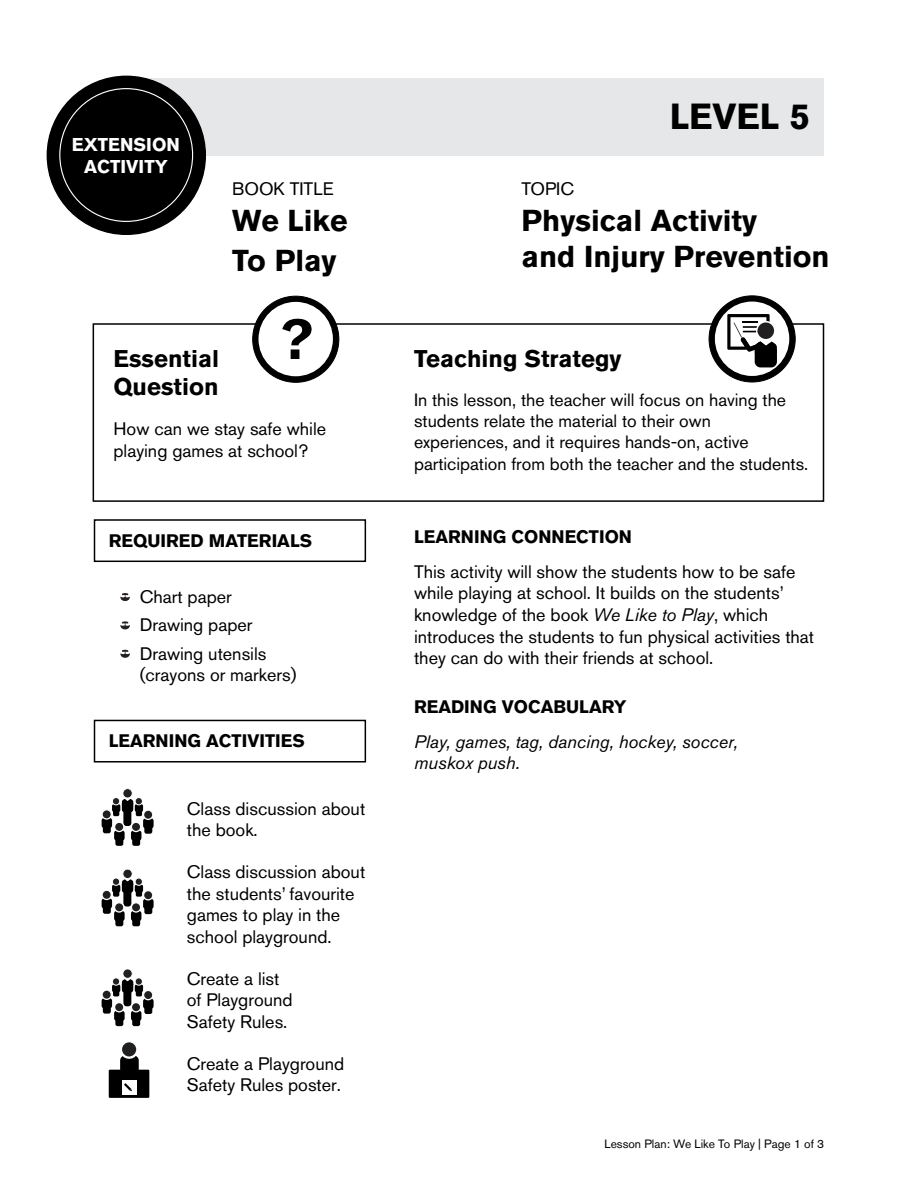
<style>
.page{position:relative;width:918px;height:1188px;background:#fff}
.page>*{position:absolute;margin:0;border:0;box-sizing:border-box;transform-origin:0 0}
.t1{font:700 61.5px "Akzidenz Grotesk BQ";color:#000}
.t2{font:700 36px "Akzidenz Grotesk BQ";color:#000}
.t3{font:700 30px/39.6px "Akzidenz Grotesk BQ";color:#000}
.t4{font:700 24px/28.8px "Akzidenz Grotesk BQ";color:#000}
.t5{font:700 18.45px/22px "Akzidenz Grotesk BQ";color:#fff;text-align:center}
.t6{font:18px/21.6px "Akzidenz Grotesk BQ";color:#000}
.t7{font:700 18px "Akzidenz Grotesk BQ";color:#000}
.t8{font:italic 18px/21.6px "Akzidenz Grotesk BQ";color:#000}
.t9{font:17.7px/21.3px "Akzidenz Grotesk BQ";color:#000}
.t10{font:12px "Akzidenz Grotesk BQ";color:#000}
.s1{font-style:italic}
</style>
<div class="page">
<div style="left:139px;top:78px;width:685px;height:78px;background:#e6e7e8"></div>
<div style="left:47px;top:76px;width:158px;height:158px;background:#000;border-radius:50%"></div>
<div style="left:94px;top:720px;width:272px;height:43px;border:2px solid #000"></div>
<div style="left:131px;top:830px;width:10px;height:11px;background:#000;border-radius:3px"></div>
<div style="left:132px;top:837px;width:8px;height:9px;background:#000;border-radius:2px"></div>
<div style="left:144px;top:825px;width:8px;height:9px;background:#000;border-radius:2px"></div>
<div style="left:114px;top:830px;width:11px;height:11px;background:#000;border-radius:3px"></div>
<div style="left:115px;top:837px;width:8px;height:9px;background:#000;border-radius:2px"></div>
<div style="left:103px;top:825px;width:8px;height:8px;background:#000;border-radius:2px"></div>
<svg style="left:101px;top:788px;width:52px;height:44px"></svg>
<div style="left:131px;top:911px;width:10px;height:10px;background:#000;border-radius:3px"></div>
<div style="left:132px;top:918px;width:8px;height:8px;background:#000;border-radius:2px"></div>
<div style="left:114px;top:911px;width:11px;height:10px;background:#000;border-radius:3px"></div>
<div style="left:115px;top:918px;width:8px;height:8px;background:#000;border-radius:2px"></div>
<svg style="left:101px;top:869px;width:52px;height:44px"></svg>
<div style="left:131px;top:1011px;width:10px;height:10px;background:#000;border-radius:3px"></div>
<div style="left:132px;top:1018px;width:8px;height:8px;background:#000;border-radius:2px"></div>
<div style="left:144px;top:1006px;width:8px;height:8px;background:#000;border-radius:2px"></div>
<div style="left:114px;top:1011px;width:11px;height:10px;background:#000;border-radius:3px"></div>
<div style="left:115px;top:1018px;width:8px;height:8px;background:#000;border-radius:2px"></div>
<div style="left:103px;top:1005px;width:8px;height:9px;background:#000;border-radius:2px"></div>
<svg style="left:101px;top:969px;width:52px;height:43px"></svg>
<svg style="left:120px;top:593px;width:10px;height:8px"></svg>
<svg style="left:120px;top:621px;width:10px;height:8px"></svg>
<svg style="left:120px;top:650px;width:10px;height:8px"></svg>
<div style="left:94px;top:519px;width:272px;height:43px;border:2px solid #000"></div>
<div style="left:93px;top:323px;width:731px;height:179px;border:2px solid #000"></div>
<svg style="left:253px;top:296px;width:86px;height:86px;background:#1c1c1c"></svg>
<div style="left:260px;top:303px;width:72px;height:72px;background:#fff;border-radius:50%"></div>
<div style="left:259px;top:302px;width:74px;height:74px;border:2px solid #fff;border-radius:50%"></div>
<svg style="left:709px;top:296px;width:86px;height:86px;background:#1c1c1c"></svg>
<div style="left:716px;top:303px;width:72px;height:72px;background:#fff;border-radius:50%"></div>
<div style="left:715px;top:302px;width:74px;height:74px;border:2px solid #fff;border-radius:50%"></div>
<div style="left:755px;top:346px;width:22px;height:21px;background:#000;border-radius:6px"></div>
<svg style="left:727px;top:314px;width:50px;height:41px"></svg>
<div style="left:120px;top:1056px;width:19px;height:18px;background:#000;border-radius:5px"></div>
<svg style="left:120px;top:1042px;width:19px;height:17px"></svg>
<div style="left:109px;top:1070px;width:40px;height:28px;background:#000"></div>
<div style="left:122px;top:1080px;width:14px;height:15px;background:#fff"></div>
<svg style="left:124px;top:1083px;width:8px;height:8px"></svg>
<p class="t5" style="left:72px;top:133px;width:110px">EXTENSION<br>ACTIVITY</p>
<p class="t6" style="left:232px;top:178px;width:103px">BOOK TITLE</p>
<h3 class="t3" style="left:232px;top:201px;width:117px">We Like<br>To Play</h3>
<h1 class="t1" style="left:276px;top:304px;width:39px">?</h1>
<h3 class="t4" style="left:114px;top:344px;width:107px">Essential<br>Question</h3>
<p class="t6" style="left:114px;top:418px;width:214px">How can we stay safe while playing games at school?</p>
<p class="t7" style="left:109px;top:530px;width:205px">REQUIRED MATERIALS</p>
<p class="t6" style="left:140px;top:583px;width:128px;line-height:28.3px">Chart paper<br>Drawing paper<br>Drawing utensils</p>
<p class="t6" style="left:140px;top:664px;width:158px">(crayons or markers)</p>
<p class="t7" style="left:109px;top:731px;width:198px">LEARNING ACTIVITIES</p>
<p class="t6" style="left:187px;top:797px;width:180px">Class discussion about the book.</p>
<p class="t6" style="left:187px;top:861px;width:180px">Class discussion about the students’ favourite games to play in the school playground.</p>
<p class="t6" style="left:187px;top:968px;width:107px">Create a list of Playground<br>Safety Rules.</p>
<p class="t6" style="left:187px;top:1053px;width:159px">Create a Playground<br>Safety Rules poster.</p>
<h2 class="t2" style="left:670px;top:96px;width:142px">LEVEL 5</h2>
<p class="t6" style="left:522px;top:178px;width:54px">TOPIC</p>
<h3 class="t3" style="left:522px;top:203px;width:310px;line-height:36px">Physical Activity<br>and Injury Prevention</h3>
<h3 class="t4" style="left:414px;top:344px;width:209px">Teaching Strategy</h3>
<p class="t9" style="left:414px;top:389px;width:396px">In this lesson, the teacher will focus on having the students relate the material to their own experiences, and it requires hands-on, active participation from both the teacher and the students.</p>
<p class="t7" style="left:414px;top:526px;width:220px">LEARNING CONNECTION</p>
<p class="t6" style="left:414px;top:561px;width:402px">This activity will show the students how to be safe while playing at school. It builds on the students’ knowledge of the book <span class="s1">We Like to Play</span>, which introduces the students to fun physical activities that they can do with their friends at school.</p>
<p class="t7" style="left:414px;top:696px;width:214px">READING VOCABULARY</p>
<p class="t8" style="left:414px;top:731px;width:325px">Play, games, tag, dancing, hockey, soccer, muskox push.</p>
<p class="t10" style="left:604px;top:1137px;width:221px">Lesson Plan: We Like To Play | Page 1 of 3</p>
</div>
